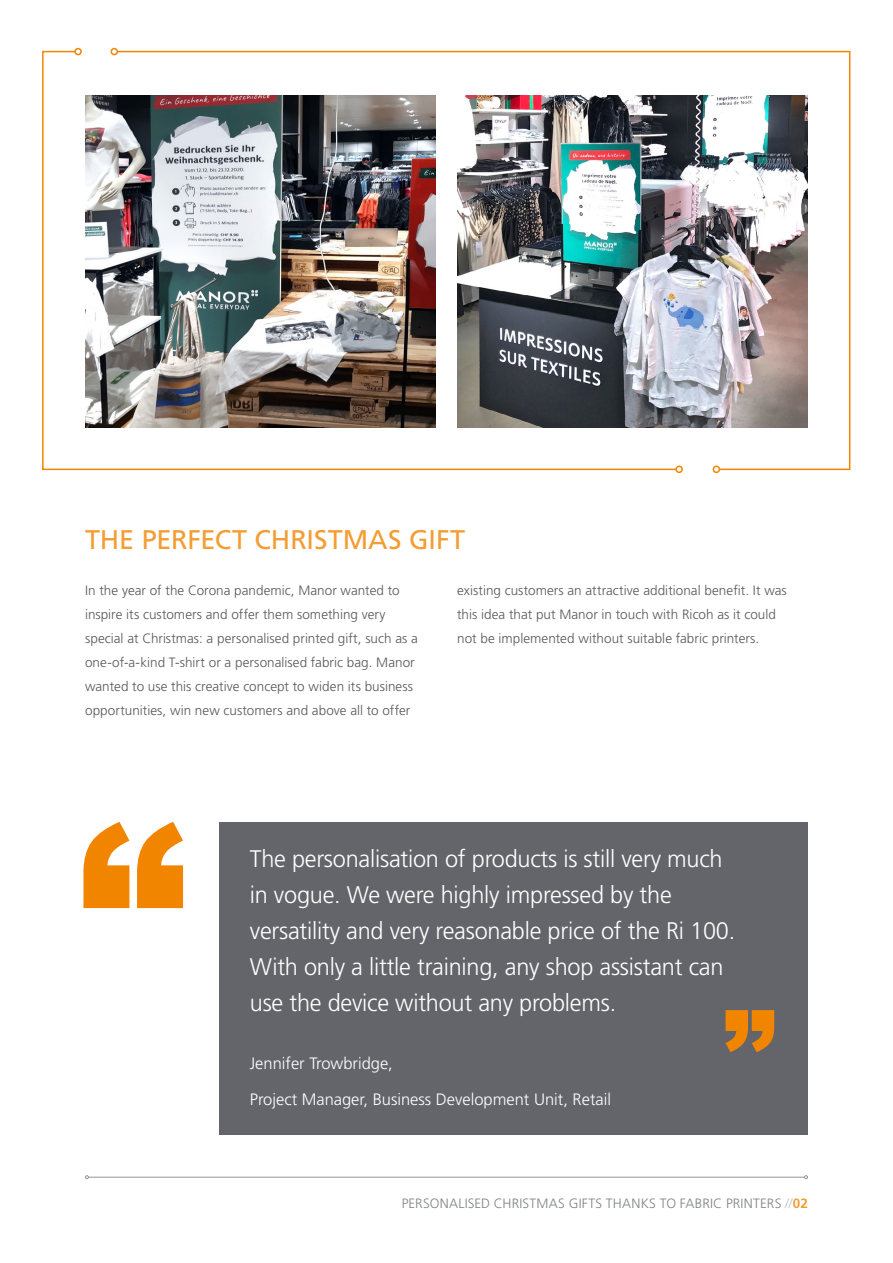
<style>
.page{position:relative;width:893px;height:1263px;background:#fff}
.page>*{position:absolute;margin:0;border:0;box-sizing:border-box;transform-origin:0 0}
.Heading_1{font:27px "Frutiger LT Std";letter-spacing:-.005em;color:#f49d33}
.Body_-_white{font:300 24px/36px "Frutiger LT Std";letter-spacing:-.01em;color:#fff}
.Body_-_white-2{font:300 16.5px "Frutiger LT Std";color:#fff}
.t1{font:300 13.5px/24px "Frutiger LT Std";letter-spacing:.005em;color:#57585a}
.t2{font:300 13.5px "Frutiger LT Std";letter-spacing:.015em;color:#808285}
.s1{color:#bac5cb}
.s2{font-weight:700;color:#f49d33}
</style>
<div class="page">
<div style="left:220px;top:822px;width:588px;height:312px;background:#63656a"></div>
<svg style="left:725px;top:1010px;width:49px;height:42px"></svg>
<svg style="left:83px;top:822px;width:100px;height:86px"></svg>
<svg style="left:42px;top:50px;width:74px;height:421px"></svg>
<div style="left:74px;top:48px;width:8px;height:7px;border:2px solid #f18500;border-radius:50%"></div>
<div style="left:675px;top:466px;width:8px;height:7px;border:2px solid #f18500;border-radius:50%"></div>
<img style="left:116px;top:50px;width:735px;height:421px">
<div style="left:713px;top:466px;width:7px;height:7px;border:2px solid #f18500;border-radius:50%"></div>
<div style="left:111px;top:48px;width:7px;height:7px;border:2px solid #f18500;border-radius:50%"></div>
<hr style="left:88px;top:1177px;width:716px;height:1px;background:#808285">
<svg style="left:85px;top:1175px;width:4px;height:4px"></svg>
<svg style="left:804px;top:1175px;width:4px;height:4px"></svg>
<p class="Heading_1" style="left:85px;top:523px;width:382px">THE PERFECT CHRISTMAS GIFT</p>
<p class="t1" style="left:85px;top:578px;width:334px">In the year of the Corona pandemic, Manor wanted to inspire its customers and offer them something very special at Christmas: a personalised printed gift, such as a one-of-a-kind T-shirt or a personalised fabric bag. Manor wanted to use this creative concept to widen its business opportunities, win new customers and above all to offer</p>
<p class="t1" style="left:457px;top:578px;width:331px">existing customers an attractive additional benefit. It was this idea that put Manor in touch with Ricoh as it could not be implemented without suitable fabric printers.</p>
<p class="Body_-_white" style="left:250px;top:841px;width:487px">The personalisation of products is still very much in vogue. We were highly impressed by the versatility and very reasonable price of the Ri 100.<br>With only a little training, any shop assistant can use the device without any problems.</p>
<p class="Body_-_white-2" style="left:250px;top:1054px;width:145px">Jennifer Trowbridge,</p>
<p class="Body_-_white-2" style="left:250px;top:1090px;width:363px">Project Manager, Business Development Unit, Retail</p>
<p class="t2" style="left:402px;top:1195px;width:408px">PERSONALISED CHRISTMAS GIFTS THANKS TO FABRIC PRINTERS <span class="s1">//</span><span class="s2">02</span></p>
</div>
